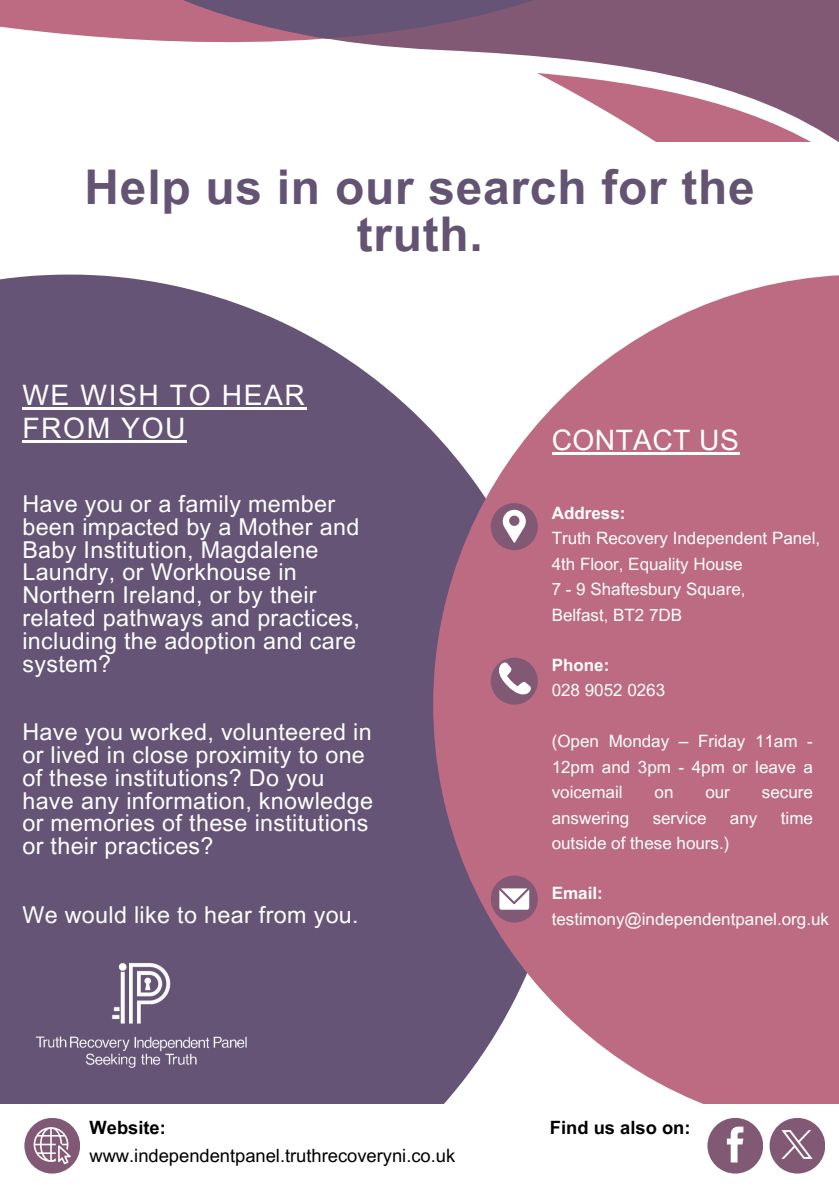
<style>
.page{position:relative;width:839px;height:1191px;background:#fff}
.page>*{position:absolute;margin:0;border:0;box-sizing:border-box;transform-origin:0 0}
.t1{font:700 48px/47.6px "Arial MT Pro";letter-spacing:.015em;color:#645474;text-align:center}
.t2{font:28.2px/32.8px "Arial MT Pro";letter-spacing:.055em;color:#fff}
.t3{font:28.2px "Arial MT Pro";letter-spacing:.015em;color:#fff}
.t4{font:23.2px/22.8px "Arial MT Pro";letter-spacing:.015em;color:#fff}
.t5{font:18.4px "Arial MT Pro";color:#000}
.t6{font:700 18.4px "Arial MT Pro";color:#000}
.t7{font:17px/25.4px "Arial MT Pro";color:#fff}
.t8{font:15px "Arial MT Pro";color:#fff}
.s1{font-weight:700}
</style>
<div class="page">
<div style="left:0;top:275px;width:433px;height:829px;background:#655476"></div>
<svg style="left:433px;top:275px;width:405px;height:829px;background:#c07f93"></svg>
<svg style="left:0;top:0;width:134px;height:40px;background:#c68195"></svg>
<svg style="left:134px;top:0;width:704px;height:73px;fill:#825974"></svg>
<svg style="left:134px;top:0;width:464px;height:39px;background:#835b78"></svg>
<svg style="left:537px;top:73px;width:301px;height:69px"></svg>
<hr style="left:22px;top:407px;width:284px;height:2px;background:#fff">
<hr style="left:22px;top:440px;width:165px;height:2px;background:#fff">
<hr style="left:551px;top:452px;width:188px;height:2px;background:#fff">
<div style="left:24px;top:1118px;width:56px;height:56px;background:#825974;border-radius:50%"></div>
<svg style="left:34px;top:1127px;width:37px;height:37px"></svg>
<div style="left:707px;top:1118px;width:56px;height:56px;background:#825974;border-radius:50%"></div>
<svg style="left:726px;top:1127px;width:17px;height:35px"></svg>
<svg style="left:769px;top:1118px;width:56px;height:56px"></svg>
<img style="left:773px;top:1121px;width:47px;height:47px">
<div style="left:490px;top:876px;width:48px;height:47px;background:#825974;border-radius:50%"></div>
<svg style="left:499px;top:888px;width:30px;height:21px"></svg>
<div style="left:490px;top:503px;width:48px;height:47px;background:#825974;border-radius:50%"></div>
<svg style="left:502px;top:510px;width:23px;height:33px"></svg>
<div style="left:490px;top:658px;width:48px;height:47px;background:#825974;border-radius:50%"></div>
<svg style="left:443px;top:600px;width:90px;height:103px;background:#b66e85"></svg>
<div style="left:0;top:952px;width:280px;height:133px;background:#655476"></div>
<img style="left:35px;top:963px;width:212px;height:105px">
<h4 class="t1" style="left:85px;top:169px;width:671px">Help us in our search for the truth.</h4>
<h4 class="t2" style="left:22px;top:382px;width:284px">WE WISH TO HEAR<br>FROM YOU</h4>
<p class="t4" style="left:22px;top:495px;width:339px">Have you or a family member been impacted by a Mother and<br>Baby Institution, Magdalene<br>Laundry, or Workhouse in<br>Northern Ireland, or by their related pathways and practices, including the adoption and care system?</p>
<p class="t4" style="left:22px;top:723px;width:352px">Have you worked, volunteered in or lived in close proximity to one of these institutions? Do you have any information, knowledge or memories of these institutions or their practices?</p>
<p class="t4" style="left:22px;top:906px;width:338px">We would like to hear from you.</p>
<h4 class="t3" style="left:551px;top:429px;width:188px">CONTACT US</h4>
<p class="t7" style="left:551px;top:502px;width:270px"><span class="s1">Address:<br></span>Truth Recovery Independent Panel,<br>4th Floor, Equality House<br>7 - 9 Shaftesbury Square,</p>
<h2 class="t7" style="left:551px;top:604px;width:132px">Belfast, BT2 7DB</h2>
<h6 class="t7" style="left:551px;top:654px;width:115px"><span class="s1">Phone:<br></span>028 9052 0263</h6>
<h6 class="t7" style="left:551px;top:731px;width:263px;text-align:justify">(Open Monday – Friday 11am - 12pm and 3pm - 4pm or leave a voicemail</h6>
<h1 class="t8" style="left:546px;top:527px;width:242px">We are here to support any stage of</h1>
<h1 class="t8" style="left:546px;top:563px;width:135px">to growth, to selling.</h1>
<h6 class="t7" style="left:654px;top:782px;width:20px">on</h6>
<h6 class="t7" style="left:705px;top:782px;width:26px">our</h6>
<h6 class="t7" style="left:761px;top:782px;width:53px">secure</h6>
<h6 class="t7" style="left:551px;top:807px;width:79px">answering</h6>
<h6 class="t7" style="left:652px;top:807px;width:55px">service</h6>
<h6 class="t7" style="left:730px;top:807px;width:29px">any</h6>
<h6 class="t7" style="left:780px;top:807px;width:34px">time</h6>
<h6 class="t7" style="left:551px;top:833px;width:179px">outside of these hours.)</h6>
<p class="t7" style="left:551px;top:883px;width:279px"><span class="s1">Email: </span>testimony@independentpanel.org.uk</p>
<p class="t6" style="left:89px;top:1120px;width:78px">Website:</p>
<p class="t6" style="left:550px;top:1120px;width:142px">Find us also on:</p>
<p class="t5" style="left:89px;top:1149px;width:367px">www.independentpanel.truthrecoveryni.co.uk</p>
</div>
